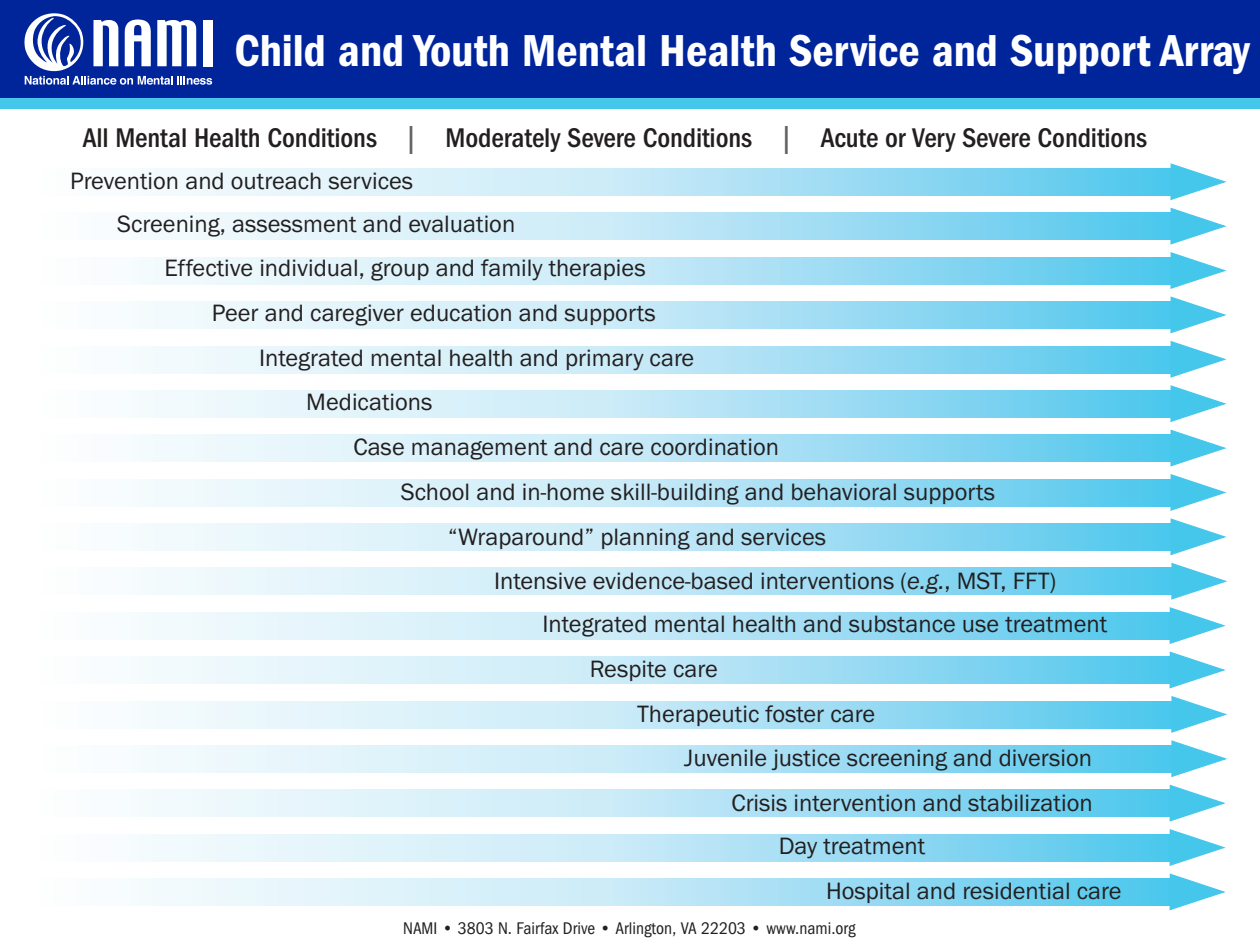
<style>
.page{position:relative;width:1260px;height:945px;background:#fff}
.page>*{position:absolute;margin:0;border:0;box-sizing:border-box;transform-origin:0 0}
.t1{font:600 condensed 46.38px "Franklin Gothic";color:#fff}
.t2{font:500 condensed 28px "Franklin Gothic";letter-spacing:-.005em;color:#231f20}
.t3{font:24.5px "Franklin Gothic Itc T";color:#231f20}
.t4{font:condensed 17.5px "Franklin Gothic";color:#231f20}
.s1{color:#636366}
.s2{font-style:italic}
</style>
<div class="page">
<div style="left:0;top:97px;width:1260px;height:12px;background:#45c7ec"></div>
<div style="left:0;top:0;width:1260px;height:98px;background:#00259b"></div>
<svg style="left:140px;top:168px;width:1029px;height:27px;background:#b4e4f6"></svg>
<svg style="left:1169px;top:163px;width:58px;height:38px"></svg>
<svg style="left:140px;top:213px;width:1029px;height:27px;background:#b4e4f6"></svg>
<svg style="left:1169px;top:207px;width:58px;height:38px"></svg>
<svg style="left:140px;top:257px;width:1029px;height:27px;background:#b4e4f6"></svg>
<svg style="left:140px;top:302px;width:1029px;height:27px;background:#b4e4f6"></svg>
<svg style="left:1169px;top:252px;width:58px;height:82px"></svg>
<svg style="left:140px;top:346px;width:1029px;height:27px;background:#b4e4f6"></svg>
<svg style="left:1169px;top:341px;width:58px;height:37px"></svg>
<svg style="left:140px;top:390px;width:1029px;height:27px;background:#b4e4f6"></svg>
<svg style="left:1169px;top:385px;width:58px;height:37px"></svg>
<svg style="left:140px;top:435px;width:1029px;height:27px;background:#b4e4f6"></svg>
<svg style="left:1169px;top:429px;width:58px;height:38px"></svg>
<svg style="left:140px;top:479px;width:1029px;height:27px;background:#b4e4f6"></svg>
<svg style="left:140px;top:524px;width:1029px;height:27px;background:#b4e4f6"></svg>
<svg style="left:1169px;top:474px;width:58px;height:82px"></svg>
<svg style="left:141px;top:568px;width:1029px;height:27px;background:#b4e4f6"></svg>
<svg style="left:1170px;top:562px;width:57px;height:38px"></svg>
<svg style="left:139px;top:612px;width:1029px;height:27px;background:#b4e4f6"></svg>
<svg style="left:1168px;top:607px;width:58px;height:37px"></svg>
<svg style="left:139px;top:657px;width:1029px;height:27px;background:#b4e4f6"></svg>
<svg style="left:1168px;top:651px;width:58px;height:38px"></svg>
<svg style="left:141px;top:701px;width:1029px;height:27px;background:#b4e4f6"></svg>
<svg style="left:141px;top:745px;width:1029px;height:27px;background:#b4e4f6"></svg>
<svg style="left:1170px;top:696px;width:57px;height:82px"></svg>
<svg style="left:139px;top:790px;width:1029px;height:27px;background:#b4e4f6"></svg>
<svg style="left:1168px;top:784px;width:58px;height:38px"></svg>
<svg style="left:139px;top:834px;width:1029px;height:27px;background:#b4e4f6"></svg>
<svg style="left:139px;top:879px;width:1029px;height:27px;background:#b4e4f6"></svg>
<svg style="left:1168px;top:829px;width:58px;height:81px"></svg>
<svg style="left:24px;top:13px;width:188px;height:72px"></svg>
<div style="left:203px;top:20px;width:10px;height:46px;background:#fff"></div>
<p class="t1" style="left:234px;top:25px;width:1017px">Child and Youth Mental Health Service and Support Array</p>
<p class="t2" style="left:83px;top:122px;width:1066px">All Mental Health Conditions <span class="s1">|</span> Moderately Severe Conditions <span class="s1">|</span> Acute or Very Severe Conditions</p>
<p class="t3" style="left:70px;top:166px;width:345px">Prevention and outreach services</p>
<p class="t3" style="left:117px;top:209px;width:400px">Screening, assessment and evaluation</p>
<p class="t3" style="left:164px;top:254px;width:483px">Effective individual, group and family therapies</p>
<p class="t3" style="left:212px;top:299px;width:445px">Peer and caregiver education and supports</p>
<p class="t3" style="left:259px;top:343px;width:437px">Integrated mental health and primary care</p>
<p class="t3" style="left:306px;top:388px;width:128px">Medications</p>
<p class="t3" style="left:354px;top:433px;width:427px">Case management and care coordination</p>
<p class="t3" style="left:401px;top:477px;width:596px">School and in-home skill-building and behavioral supports</p>
<p class="t3" style="left:448px;top:522px;width:380px">“Wraparound” planning and services</p>
<p class="t3" style="left:494px;top:567px;width:564px">Intensive evidence-based interventions (<span class="s2">e.g.</span>, MST, FFT)</p>
<p class="t3" style="left:542px;top:610px;width:566px">Integrated mental health and substance use treatment</p>
<p class="t3" style="left:590px;top:655px;width:130px">Respite care</p>
<p class="t3" style="left:637px;top:699px;width:240px">Therapeutic foster care</p>
<p class="t3" style="left:684px;top:744px;width:409px">Juvenile justice screening and diversion</p>
<p class="t3" style="left:732px;top:789px;width:363px">Crisis intervention and stabilization</p>
<p class="t3" style="left:779px;top:832px;width:148px">Day treatment</p>
<p class="t3" style="left:826px;top:877px;width:297px">Hospital and residential care</p>
<p class="t4" style="left:403px;top:919px;width:454px">NAMI • 3803 N. Fairfax Drive • Arlington, VA 22203 • www.nami.org</p>
</div>
